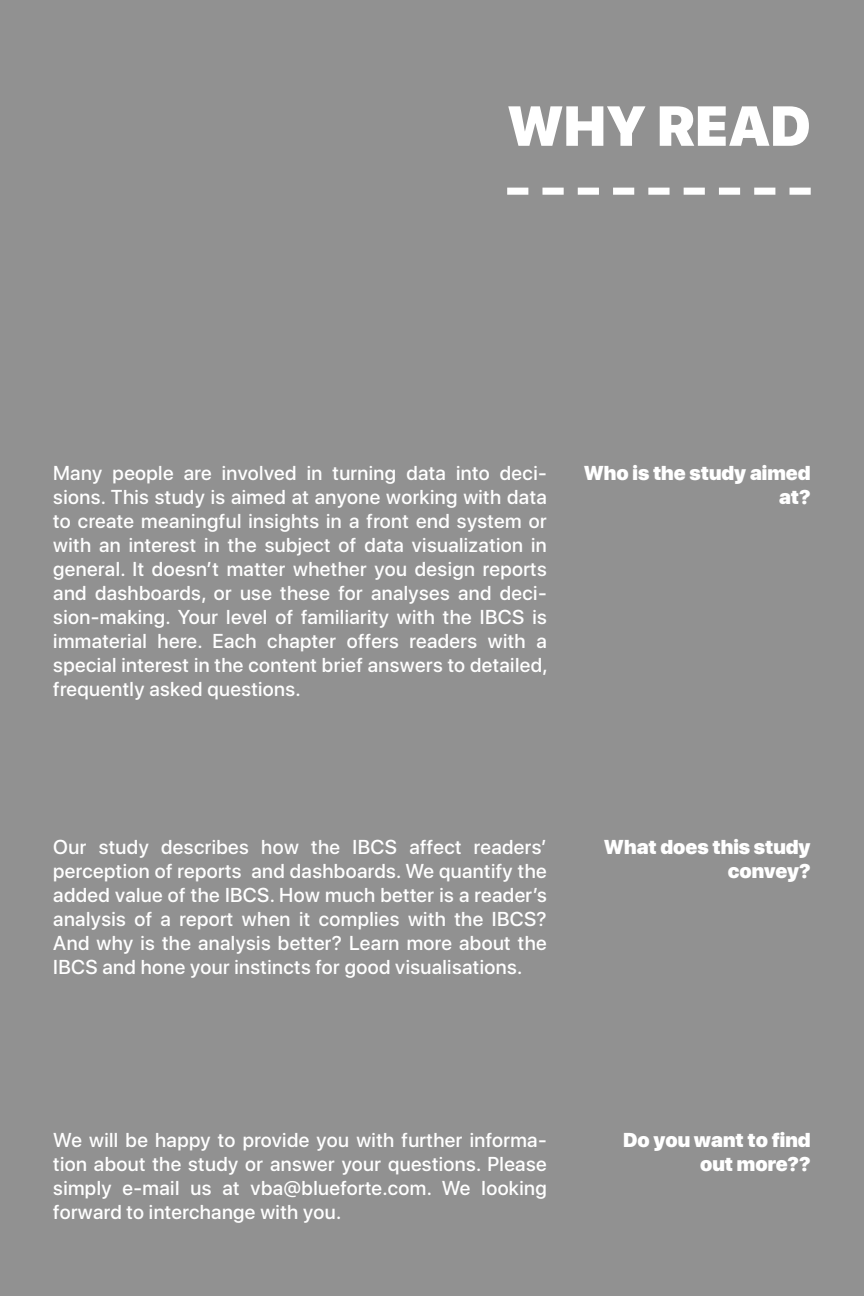
<style>
.page{position:relative;width:864px;height:1296px;background:#919191}
.page>*{position:absolute;margin:0;border:0;box-sizing:border-box;transform-origin:0 0}
.CHAPTER_r{font:900 56px "SF Pro Display";color:#fff}
.ANSWER_white{font:500 20px/24px "SF Pro Display";letter-spacing:.02em;color:#fff;text-align:justify}
.QUESTION_white_r{font:900 20px/24px "SF Pro Display";color:#fff;text-align:right}
</style>
<div class="page">
<svg style="left:507px;top:188px;width:304px;height:7px"></svg>
<p class="CHAPTER_r" style="left:507px;top:94px;width:305px">WHY READ</p>
<p class="ANSWER_white" style="left:53px;top:462px;width:496px">Many people are involved in turning data into deci&shy;sions. This study is aimed at anyone working with data to create meaningful insights in a front end system or with an interest in the subject of data visualization in general. It doesn’t matter whether you design reports and dashboards, or use these for analyses and deci&shy;sion-making. Your level of familiarity with the IBCS is immaterial here. Each chapter offers readers with a special interest in the content brief answers to detailed, frequently asked questions.</p>
<p class="QUESTION_white_r" style="left:584px;top:462px;width:228px">Who is the study aimed at?</p>
<p class="ANSWER_white" style="left:53px;top:835px;width:495px">Our study describes how the IBCS affect readers’ perception of reports and dashboards. We quantify the added value of the IBCS. How much better is a reader’s analysis of a report when it complies with the IBCS?<br>And why is the analysis better? Learn more about the IBCS and hone your instincts for good visualisations.</p>
<p class="QUESTION_white_r" style="left:604px;top:835px;width:208px">What does this study convey?</p>
<p class="ANSWER_white" style="left:53px;top:1129px;width:495px">We will be happy to provide you with further informa&shy;tion about the study or answer your questions. Please simply e-mail us at vba@blueforte.com. We looking forward to interchange with you.</p>
<p class="QUESTION_white_r" style="left:623px;top:1128px;width:189px">Do you want to find out more??</p>
</div>
